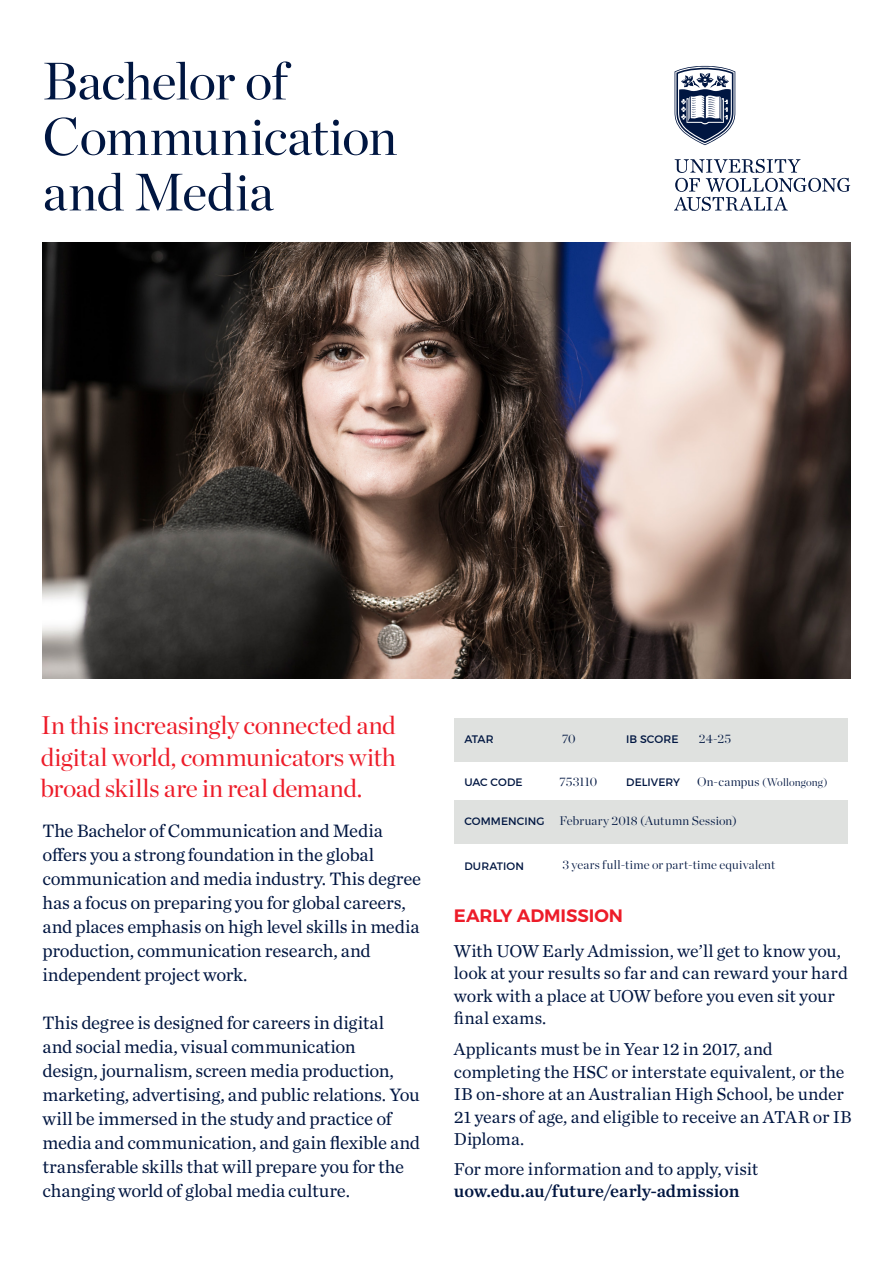
<style>
.page{position:relative;width:893px;height:1263px;background:#fff}
.page>*{position:absolute;margin:0;border:0;box-sizing:border-box;transform-origin:0 0}
.t1{font:52.5px/55.5px "Chronicle Display";letter-spacing:-.015em;color:#001641}
.t2{font:25.5px/31.5px "Chronicle Display";letter-spacing:-.015em;color:#ed1c29;text-align:justify}
.t3{font:18.75px/24px "Chronicle Text G1";letter-spacing:-.01em;color:#001641}
.t4{font:18px/22.5px "Chronicle Text G1";letter-spacing:-.005em;color:#001641}
.t5{font:18px "Chronicle Text G1 Semi";letter-spacing:-.005em;color:#001641}
.t6{font:600 18px "Montserrat";letter-spacing:-.005em;color:#ed1c29}
.t7{font:300 12.45px "Chronicle Display";letter-spacing:.015em;color:#001641}
.t8{font:300 10.95px "Chronicle Display";letter-spacing:.005em;color:#001641}
.t9{font:10.95px "Montserrat";letter-spacing:.005em;color:#001641}
.t10{font:10.8px "Montserrat";letter-spacing:.005em;color:#001641}
.s1{font-size:12.45px}
.s2{font-family:"Montserrat";font-weight:400;font-size:10.8px}
</style>
<div class="page">
<div style="left:454px;top:801px;width:393px;height:43px;background:#dfe1df"></div>
<img style="left:42px;top:242px;width:808px;height:436px">
<svg style="left:674px;top:159px;width:176px;height:52px"></svg>
<svg style="left:674px;top:66px;width:61px;height:79px"></svg>
<div style="left:454px;top:718px;width:393px;height:43px;background:#dfe1df"></div>
<h1 class="t1" style="left:43px;top:49px;width:356px">Bachelor of<br>Communication and Media</h1>
<h2 class="t2" style="left:41px;top:708px;width:357px">In this increasingly connected and digital world, communicators with broad skills are in real demand.</h2>
<p class="t3" style="left:43px;top:818px;width:380px">The Bachelor of Communication and Media offers you a strong foundation in the global communication and media industry. This degree has a focus on preparing you for global careers, and places emphasis on high level skills in media production, communication research, and independent project work.</p>
<p class="t3" style="left:43px;top:1010px;width:379px">This degree is designed for careers in digital<br>and social media, visual communication<br>design, journalism, screen media production, marketing, advertising, and public relations. You will be immersed in the study and practice of media and communication, and gain flexible and transferable skills that will prepare you for the changing world of global media culture.</p>
<p class="t9" style="left:464px;top:732px;width:31px">ATAR</p>
<p class="t7" style="left:562px;top:729px;width:15px">70</p>
<p class="t9" style="left:626px;top:732px;width:54px">IB SCORE</p>
<p class="t7" style="left:699px;top:729px;width:34px">24-25</p>
<p class="t10" style="left:626px;top:775px;width:55px">DELIVERY</p>
<p class="t8" style="left:697px;top:774px;width:132px"><span class="s1">On-campus</span> (Wollongong)</p>
<p class="t10" style="left:464px;top:775px;width:60px">UAC CODE</p>
<p class="t7" style="left:559px;top:772px;width:39px">753110</p>
<p class="t7" style="left:464px;top:811px;width:274px"><span class="s2">COMMENCING</span> February 2018 (Autumn Session)</p>
<p class="t10" style="left:464px;top:859px;width:61px">DURATION</p>
<p class="t7" style="left:562px;top:855px;width:214px">3 years full-time or part-time equivalent</p>
<p class="t6" style="left:454px;top:904px;width:171px">EARLY ADMISSION</p>
<p class="t4" style="left:454px;top:938px;width:395px">With UOW Early Admission, we’ll get to know you, look at your results so far and can reward your hard work with a place at UOW before you even sit your final exams.</p>
<p class="t4" style="left:454px;top:1037px;width:399px">Applicants must be in Year 12 in 2017, and completing the HSC or interstate equivalent, or the IB on-shore at an Australian High School, be under 21 years of age, and eligible to receive an ATAR or IB Diploma.</p>
<p class="t4" style="left:454px;top:1157px;width:306px">For more information and to apply, visit</p>
<p class="t5" style="left:454px;top:1177px;width:287px">uow.edu.au/future/early-admission</p>
</div>
